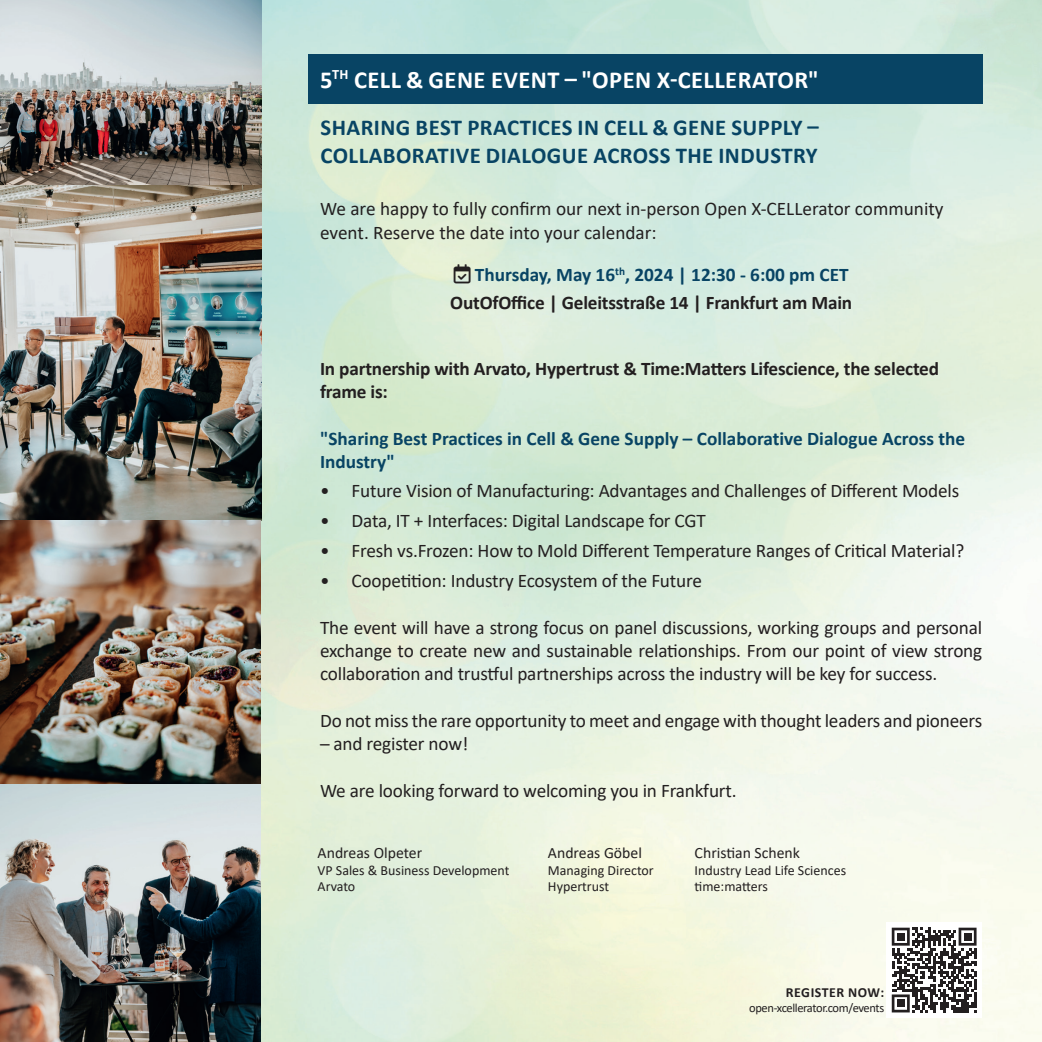
<style>
.page{position:relative;width:1042px;height:1042px;background:#fff}
.page>*{position:absolute;margin:0;border:0;box-sizing:border-box;transform-origin:0 0}
.t1{font:700 24.5px "Calibri";letter-spacing:.02em;color:#fff}
.t2{font:700 22.75px/28px "Calibri";letter-spacing:.02em;color:#084464}
.t3{font:19.25px/23.1px "Calibri";letter-spacing:-.01em;color:#231f20}
.t4{font:700 19.25px/28px "Calibri";letter-spacing:-.01em;color:#231f20}
.t5{font:700 19.25px/23.1px "Calibri";color:#084464}
.t6{font:15.75px "Calibri";color:#231f20}
.t7{font:14px/16.8px "Calibri";color:#231f20}
.t8{font:700 13.83px "Calibri";letter-spacing:.04em;color:#231f20}
.t9{font:12.42px "Calibri";letter-spacing:-.03em;color:#231f20}
.s1{color:#084464}
</style>
<div class="page">
<img style="left:260px;top:0;width:782px;height:1042px">
<img style="left:0;top:185px;width:261px;height:599px">
<img style="left:0;top:0;width:261px;height:185px">
<img style="left:0;top:767px;width:260px;height:275px">
<div style="left:886px;top:922px;width:95px;height:95px;background:#fff"></div>
<svg style="left:892px;top:927px;width:84px;height:85px"></svg>
<div style="left:897px;top:933px;width:7px;height:7px;background:#231f20"></div>
<div style="left:963px;top:933px;width:8px;height:7px;background:#231f20"></div>
<div style="left:897px;top:999px;width:7px;height:8px;background:#231f20"></div>
<div style="left:308px;top:55px;width:674px;height:49px;background:#084464"></div>
<svg style="left:454px;top:264px;width:17px;height:19px"></svg>
<p class="t1" style="left:320px;top:62px;width:500px">5<sup>TH</sup> CELL &amp; GENE EVENT – "OPEN X-CELLERATOR"</p>
<p class="t2" style="left:320px;top:113px;width:500px">SHARING BEST PRACTICES IN CELL &amp; GENE SUPPLY –<br>COLLABORATIVE DIALOGUE ACROSS THE INDUSTRY</p>
<p class="t3" style="left:320px;top:197px;width:625px">We are happy to fully confirm our next in-person Open X-CELLerator community event. Reserve the date into your calendar:</p>
<p class="t4" style="left:450px;top:260px;width:403px">★ <span class="s1">Thursday, May 16</span><sup>th</sup><span class="s1">, 2024 | 12:30 - 6:00 pm CET<br></span>OutOfOffice | Geleitsstraße 14 | Frankfurt am Main</p>
<p class="t4" style="left:320px;top:357px;width:620px;line-height:23.1px">In partnership with Arvato, Hypertrust &amp; Time:Matters Lifescience, the selected frame is:</p>
<p class="t5" style="left:320px;top:426px;width:647px">"Sharing Best Practices in Cell &amp; Gene Supply – Collaborative Dialogue Across the<br>Industry"</p>
<p class="t3" style="left:320px;top:479px;width:641px">• Future Vision of Manufacturing: Advantages and Challenges of Different Models</p>
<p class="t3" style="left:320px;top:509px;width:387px">• Data, IT + Interfaces: Digital Landscape for CGT</p>
<p class="t3" style="left:320px;top:538px;width:646px">• Fresh vs.Frozen: How to Mold Different Temperature Ranges of Critical Material?</p>
<p class="t3" style="left:320px;top:568px;width:383px">• Coopetition: Industry Ecosystem of the Future</p>
<p class="t3" style="left:320px;top:616px;width:664px;text-align:justify">The event will have a strong focus on panel discussions, working groups and personal exchange to create new and sustainable relationships. From our point of view strong collaboration and trustful partnerships across the industry will be key for success.</p>
<p class="t3" style="left:320px;top:708px;width:664px">Do not miss the rare opportunity to meet and engage with thought leaders and pioneers</p>
<p class="t3" style="left:320px;top:731px;width:150px">– and register now!</p>
<p class="t3" style="left:320px;top:778px;width:418px">We are looking forward to welcoming you in Frankfurt.</p>
<p class="t6" style="left:318px;top:841px;width:106px">Andreas Olpeter</p>
<p class="t7" style="left:318px;top:861px;width:193px">VP Sales &amp; Business Development<br>Arvato</p>
<p class="t6" style="left:548px;top:841px;width:96px">Andreas Göbel</p>
<p class="t7" style="left:548px;top:861px;width:107px">Managing Director<br>Hypertrust</p>
<p class="t6" style="left:694px;top:841px;width:107px">Christian Schenk</p>
<p class="t7" style="left:694px;top:861px;width:153px">Industry Lead Life Sciences time:matters</p>
<p class="t8" style="left:786px;top:983px;width:100px">REGISTER NOW:</p>
<p class="t9" style="left:749px;top:999px;width:136px">open-xcellerator.com/events</p>
</div>
